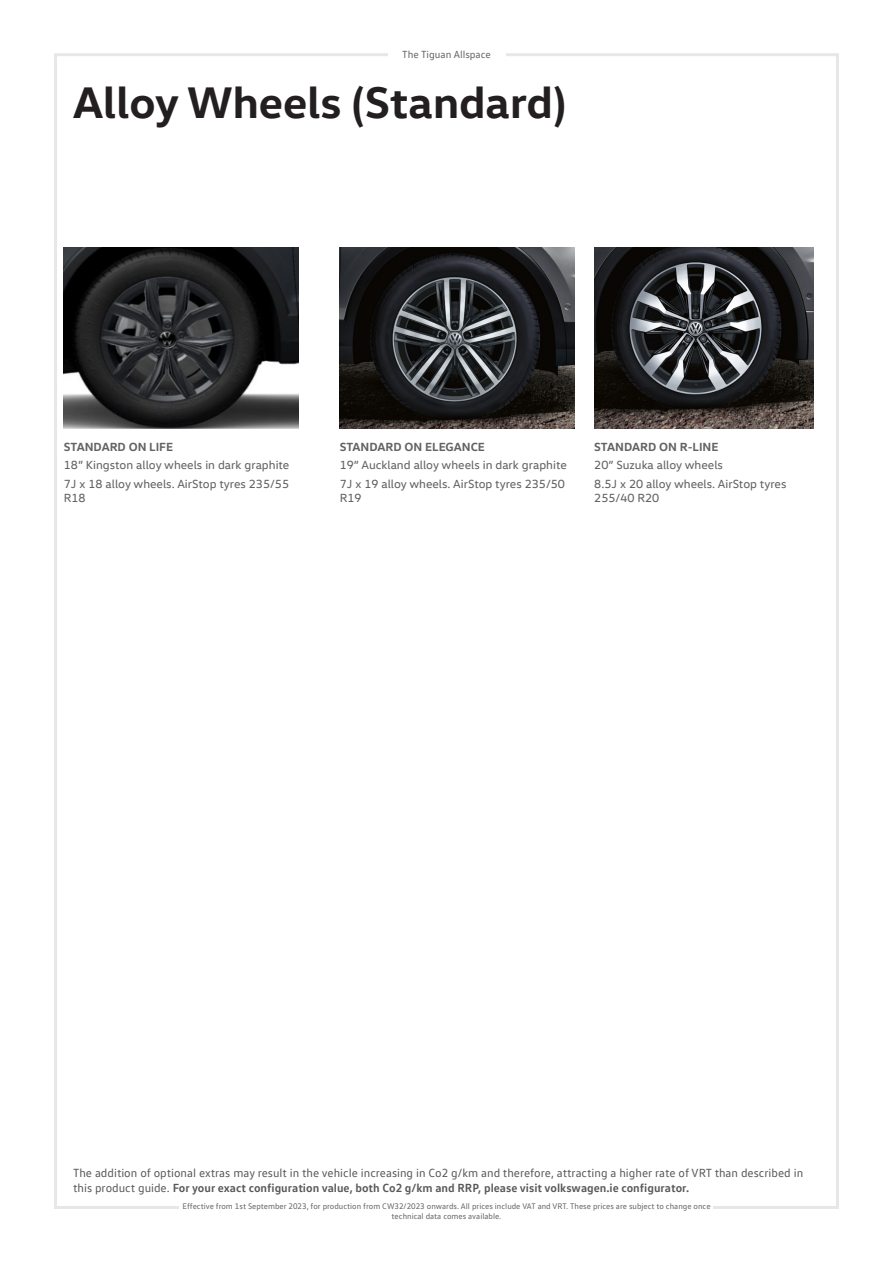
<style>
.page{position:relative;width:893px;height:1263px;background:#fff}
.page>*{position:absolute;margin:0;border:0;box-sizing:border-box;transform-origin:0 0}
.Page_heading{font:700 45px "VW Head";color:#231f20}
.t1{font:12px/14.4px "VW Text";color:#57585a}
.Centred_text{font:12px/14.4px "VW Head";color:#636366}
.Centred_text-2{font:700 12px "VW Head";color:#636366}
.t2{font:10.5px "VW Text";color:#636366}
.t3{font:8.25px/9.9px "VW Text";color:#636366;text-align:center}
.s1{font-weight:700}
</style>
<div class="page">
<img style="left:340px;top:248px;width:234px;height:181px">
<img style="left:595px;top:248px;width:218px;height:181px">
<img style="left:64px;top:248px;width:235px;height:181px">
<p class="t2" style="left:402px;top:47px;width:90px">The Tiguan Allspace</p>
<p class="Page_heading" style="left:73px;top:73px;width:494px">Alloy Wheels (Standard)</p>
<p class="Centred_text-2" style="left:64px;top:439px;width:111px">STANDARD ON LIFE</p>
<p class="Centred_text" style="left:64px;top:458px;width:227px">18” Kingston alloy wheels in dark graphite</p>
<p class="Centred_text" style="left:64px;top:476px;width:227px">7J x 18 alloy wheels. AirStop tyres 235/55<br>R18</p>
<p class="Centred_text-2" style="left:340px;top:439px;width:147px">STANDARD ON ELEGANCE</p>
<p class="Centred_text" style="left:340px;top:458px;width:229px">19” Auckland alloy wheels in dark graphite</p>
<p class="Centred_text" style="left:340px;top:476px;width:227px">7J x 19 alloy wheels. AirStop tyres 235/50<br>R19</p>
<p class="Centred_text-2" style="left:594px;top:439px;width:126px">STANDARD ON R-LINE</p>
<p class="Centred_text" style="left:594px;top:458px;width:130px">20” Suzuka alloy wheels</p>
<p class="Centred_text" style="left:594px;top:476px;width:194px">8.5J x 20 alloy wheels. AirStop tyres<br>255/40 R20</p>
<p class="t1" style="left:73px;top:1166px;width:732px">The addition of optional extras may result in the vehicle increasing in Co2 g/km and therefore, attracting a higher rate of VRT than described in this product guide. <span class="s1">For your exact configuration value, both Co2 g/km and RRP, please visit volkswagen.ie configurator.</span></p>
<p class="t3" style="left:182px;top:1201px;width:530px">Effective from 1st September 2023, for production from CW32/2023 onwards. All prices include VAT and VRT. These prices are subject to change once technical data comes available.</p>
</div>
